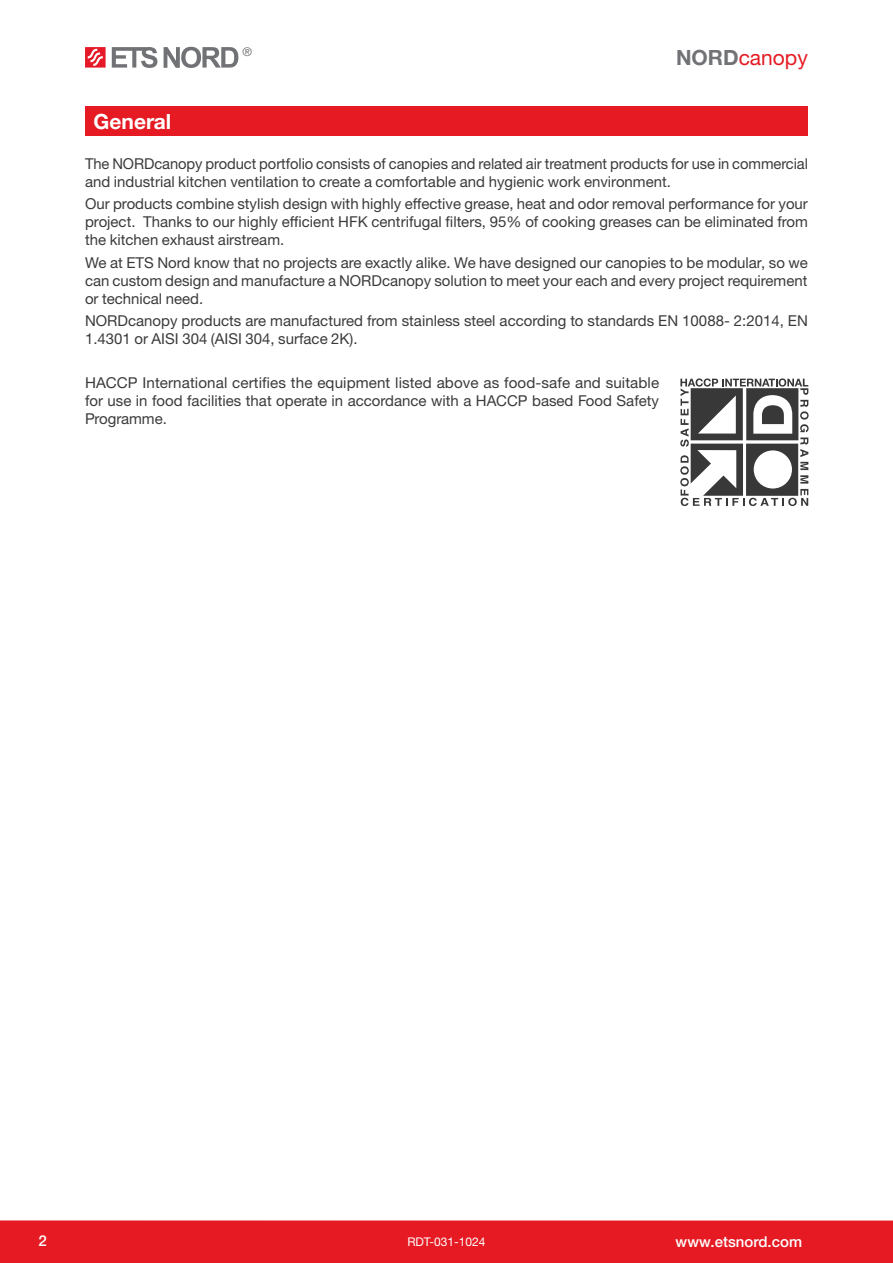
<style>
.page{position:relative;width:893px;height:1263px;background:#fff}
.page>*{position:absolute;margin:0;border:0;box-sizing:border-box;transform-origin:0 0}
.t1{font:21px "Helvetica Neue LTW1 G";color:#e51a23}
.Tootenimi{font:700 21px "Helvetica Neue LTW1 G";color:#fff}
.Tekst{font:15px/18px "Helvetica Neue LTW1 G";color:#3b3b3c;text-align:justify}
.t2{font:500 15px "Helvetica Neue LTW1 G";color:#fff}
.t3{font:12px "Helvetica Neue LTW1 G";color:#fff}
.t4{font:12px "Helvetica Neue LTW1 G";color:#717275}
.s1{font-weight:700;color:#717275}
</style>
<div class="page">
<div style="left:0;top:1220px;width:893px;height:43px;background:#e51a23"></div>
<svg style="left:85px;top:47px;width:21px;height:21px"></svg>
<svg style="left:112px;top:47px;width:45px;height:21px"></svg>
<svg style="left:164px;top:47px;width:74px;height:21px"></svg>
<svg style="left:680px;top:378px;width:129px;height:128px"></svg>
<div style="left:85px;top:106px;width:723px;height:30px;background:#e51a23"></div>
<p class="Tootenimi" style="left:94px;top:108px;width:79px">General</p>
<p class="t4" style="left:242px;top:44px;width:11px">®</p>
<p class="t1" style="left:676px;top:44px;width:133px"><span class="s1">NORD</span>canopy</p>
<p class="Tekst" style="left:85px;top:155px;width:724px">The NORDcanopy product portfolio consists of canopies and related air treatment products for use in commercial and industrial kitchen ventilation to create a comfortable and hygienic work environment.</p>
<p class="Tekst" style="left:85px;top:195px;width:724px">Our products combine stylish design with highly effective grease, heat and odor removal performance for your project. Thanks to our highly efficient HFK centrifugal filters, 95% of cooking greases can be eliminated from the kitchen exhaust airstream.</p>
<p class="Tekst" style="left:85px;top:253px;width:724px">We at ETS Nord know that no projects are exactly alike. We have designed our canopies to be modular, so we can custom design and manufacture a NORDcanopy solution to meet your each and every project requirement or technical need.</p>
<p class="Tekst" style="left:85px;top:311px;width:724px">NORDcanopy products are manufactured from stainless steel according to standards EN 10088- 2:2014, EN<br>1.4301 or AISI 304 (AISI 304, surface 2K).</p>
<p class="Tekst" style="left:85px;top:374px;width:576px">HACCP International certifies the equipment listed above as food-safe and suitable for use in food facilities that operate in accordance with a HACCP based Food Safety Programme.</p>
<p class="t2" style="left:38px;top:1232px;width:10px">2</p>
<p class="t3" style="left:407px;top:1234px;width:80px">RDT-031-1024</p>
<p class="t2" style="left:676px;top:1233px;width:128px">www.etsnord.com</p>
</div>
